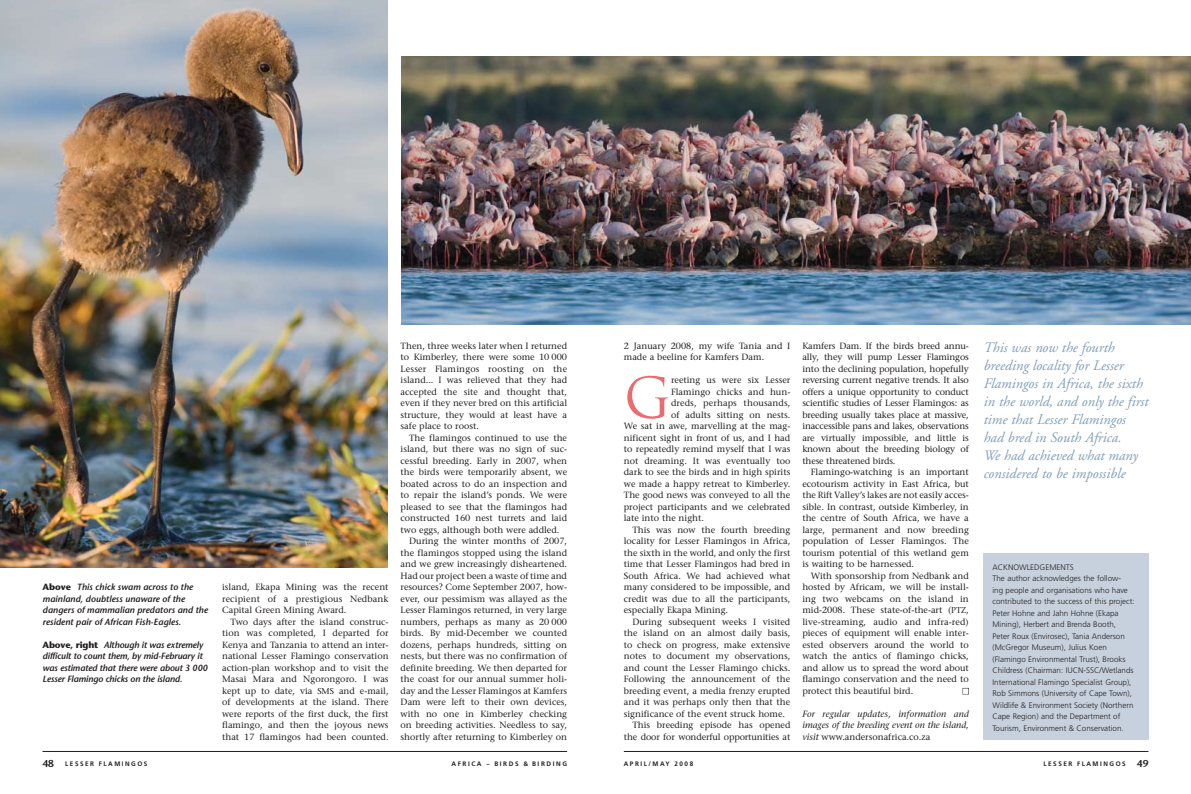
<style>
.page{position:relative;width:1191px;height:794px;background:#fff}
.page>*{position:absolute;margin:0;border:0;box-sizing:border-box;transform-origin:0 0}
.t1{font:54.8px "Trajan";color:#e96d70}
.t2{font:italic 14.5px/18px "Adobe Garamond";color:#809eb8}
.t3{font:9px/11.5px "Stone Serif";color:#231f20;text-align:justify}
.t4{font:italic 600 9px/11.5px "Stone Sans";letter-spacing:-.015em;color:#231f20}
.t5{font:italic 9px/11.5px "Stone Serif";color:#231f20;text-align:justify}
.t6{font:300 8px/11.5px "Frutiger";color:#231f20}
.t7{font:700 6.5px "Frutiger";letter-spacing:.24em;color:#231f20}
.s1{font-weight:700;font-style:normal}
.s2{font-size:8.5px}
.s3{font-style:normal}
.s4{font-family:"Stone Sans";font-weight:600;font-size:10px}
</style>
<div class="page">
<hr style="left:43px;top:751px;width:524px;height:1px;background:#231f20">
<hr style="left:624px;top:751px;width:524px;height:1px;background:#231f20">
<div style="left:983px;top:554px;width:165px;height:186px;background:#c7d1dd"></div>
<img style="left:0;top:0;width:387px;height:567px">
<img style="left:402px;top:56px;width:789px;height:269px">
<svg style="left:962px;top:688px;width:6px;height:6px"></svg>
<p class="t4" style="left:43px;top:581px;width:167px"><span class="s1">Above</span> This chick swam across to the mainland, doubtless unaware of the dangers of mammalian predators and the resident pair of African Fish-Eagles.</p>
<p class="t4" style="left:43px;top:639px;width:166px"><span class="s1">Above, right</span> Although it was extremely difficult to count them, by mid-February it was estimated that there were about 3 000<br>Lesser Flamingo chicks on the island.</p>
<p class="t3" style="left:222px;top:581px;width:168px">island, Ekapa Mining was the recent recipient of a prestigious Nedbank Capital Green Mining Award.</p>
<p class="t3" style="left:222px;top:616px;width:168px;text-indent:9px">Two days after the island construc&shy;tion was completed, I departed for Kenya and Tanzania to attend an inter&shy;national Lesser Flamingo conservation action-plan workshop and to visit the Masai Mara and Ngorongoro. I was kept up to date, via <span class="s2">SMS</span> and e-mail, of developments at the island. There were reports of the first duck, the first flamingo, and then the joyous news that 17 flamingos had been counted.</p>
<p class="t3" style="left:400px;top:340px;width:168px">Then, three weeks later when I returned to Kimberley, there were some 10 000<br>Lesser Flamingos roosting on the island... I was relieved that they had accepted the site and thought that, even if they never bred on this artificial structure, they would at least have a safe place to roost.</p>
<p class="t3" style="left:409px;top:432px;width:159px">The flamingos continued to use the</p>
<p class="t3" style="left:400px;top:443px;width:168px">island, but there was no sign of suc-</p>
<p class="t3" style="left:400px;top:455px;width:168px">cessful breeding. Early in 2007, when</p>
<p class="t3" style="left:400px;top:466px;width:168px">the birds were temporarily absent, we</p>
<p class="t3" style="left:400px;top:478px;width:168px">boated across to do an inspection and</p>
<p class="t3" style="left:400px;top:489px;width:168px">to repair the island’s ponds. We were</p>
<p class="t3" style="left:400px;top:501px;width:168px">pleased to see that the flamingos had</p>
<p class="t3" style="left:400px;top:512px;width:168px">constructed 160 nest turrets and laid</p>
<p class="t3" style="left:400px;top:524px;width:160px">two eggs, although both were addled.</p>
<p class="t3" style="left:409px;top:535px;width:159px">During the winter months of 2007,</p>
<p class="t3" style="left:400px;top:547px;width:168px">the flamingos stopped using the island</p>
<p class="t3" style="left:400px;top:558px;width:168px">and we grew increasingly disheartened.</p>
<p class="t3" style="left:400px;top:570px;width:168px">Had our project been a waste of time and</p>
<p class="t3" style="left:400px;top:581px;width:168px">resources? Come September 2007, how-</p>
<p class="t3" style="left:400px;top:593px;width:168px">ever, our pessimism was allayed as the</p>
<p class="t3" style="left:400px;top:604px;width:168px">Lesser Flamingos returned, in very large</p>
<p class="t3" style="left:400px;top:616px;width:168px">numbers, perhaps as many as 20 000</p>
<p class="t3" style="left:400px;top:627px;width:168px">birds. By mid-December we counted</p>
<p class="t3" style="left:400px;top:639px;width:168px">dozens, perhaps hundreds, sitting on</p>
<p class="t3" style="left:400px;top:650px;width:168px">nests, but there was no confirmation of</p>
<p class="t3" style="left:400px;top:662px;width:168px">definite breeding. We then departed for</p>
<p class="t3" style="left:400px;top:673px;width:168px">the coast for our annual summer holi-</p>
<p class="t3" style="left:400px;top:685px;width:168px">day and the Lesser Flamingos at Kamfers</p>
<p class="t3" style="left:400px;top:696px;width:168px">Dam were left to their own devices,</p>
<p class="t3" style="left:400px;top:708px;width:168px">with no one in Kimberley checking</p>
<p class="t3" style="left:400px;top:719px;width:168px">on breeding activities. Needless to say,</p>
<p class="t3" style="left:400px;top:731px;width:168px">shortly after returning to Kimberley on</p>
<p class="t3" style="left:624px;top:340px;width:168px">2 January 2008, my wife Tania and I made a beeline for Kamfers Dam.</p>
<h1 class="t1" style="left:624px;top:365px;width:49px">G</h1>
<p class="t3" style="left:671px;top:374px;width:121px">reeting us were six Lesser</p>
<p class="t3" style="left:671px;top:386px;width:121px">Flamingo chicks and hun-</p>
<p class="t3" style="left:671px;top:397px;width:121px">dreds, perhaps thousands,</p>
<p class="t3" style="left:671px;top:409px;width:121px">of adults sitting on nests.</p>
<p class="t3" style="left:624px;top:420px;width:168px">We sat in awe, marvelling at the mag-</p>
<p class="t3" style="left:624px;top:432px;width:168px">nificent sight in front of us, and I had</p>
<p class="t3" style="left:624px;top:443px;width:168px">to repeatedly remind myself that I was</p>
<p class="t3" style="left:624px;top:455px;width:168px">not dreaming. It was eventually too</p>
<p class="t3" style="left:624px;top:466px;width:168px">dark to see the birds and in high spirits</p>
<p class="t3" style="left:624px;top:478px;width:168px">we made a happy retreat to Kimberley.</p>
<p class="t3" style="left:624px;top:489px;width:168px">The good news was conveyed to all the</p>
<p class="t3" style="left:624px;top:501px;width:168px">project participants and we celebrated</p>
<p class="t3" style="left:624px;top:512px;width:82px">late into the night.</p>
<p class="t3" style="left:632px;top:524px;width:159px">This was now the fourth breeding</p>
<p class="t3" style="left:624px;top:535px;width:168px">locality for Lesser Flamingos in Africa,</p>
<p class="t3" style="left:624px;top:547px;width:168px">the sixth in the world, and only the first</p>
<p class="t3" style="left:624px;top:558px;width:168px">time that Lesser Flamingos had bred in</p>
<p class="t3" style="left:624px;top:570px;width:168px">South Africa. We had achieved what</p>
<p class="t3" style="left:624px;top:581px;width:168px">many considered to be impossible, and</p>
<p class="t3" style="left:624px;top:593px;width:168px">credit was due to all the participants,</p>
<p class="t3" style="left:624px;top:604px;width:106px">especially Ekapa Mining.</p>
<p class="t3" style="left:632px;top:616px;width:159px">During subsequent weeks I visited</p>
<p class="t3" style="left:624px;top:627px;width:168px">the island on an almost daily basis,</p>
<p class="t3" style="left:624px;top:639px;width:168px">to check on progress, make extensive</p>
<p class="t3" style="left:624px;top:650px;width:168px">notes to document my observations,</p>
<p class="t3" style="left:624px;top:662px;width:168px">and count the Lesser Flamingo chicks.</p>
<p class="t3" style="left:624px;top:673px;width:168px">Following the announcement of the</p>
<p class="t3" style="left:624px;top:685px;width:168px">breeding event, a media frenzy erupted</p>
<p class="t3" style="left:624px;top:696px;width:168px">and it was perhaps only then that the</p>
<p class="t3" style="left:624px;top:708px;width:163px">significance of the event struck home.</p>
<p class="t3" style="left:632px;top:719px;width:160px">This breeding episode has opened</p>
<p class="t3" style="left:624px;top:731px;width:168px">the door for wonderful opportunities at</p>
<p class="t3" style="left:802px;top:340px;width:168px">Kamfers Dam. If the birds breed annu&shy;ally, they will pump Lesser Flamingos into the declining population, hopefully reversing current negative trends. It also offers a unique opportunity to conduct scientific studies of Lesser Flamingos: as breeding usually takes place at massive, inaccessible pans and lakes, observations are virtually impossible, and little is known about the breeding biology of these threatened birds.</p>
<p class="t3" style="left:802px;top:466px;width:168px;text-indent:9px">Flamingo-watching is an important ecotourism activity in East Africa, but the Rift Valley’s lakes are not easily acces&shy;sible. In contrast, outside Kimberley, in the centre of South Africa, we have a large, permanent and now breeding population of Lesser Flamingos. The tourism potential of this wetland gem is waiting to be harnessed.</p>
<p class="t3" style="left:802px;top:570px;width:168px;text-indent:9px">With sponsorship from Nedbank and hosted by Africam, we will be install&shy;ing two webcams on the island in mid-2008. These state-of-the-art (<span class="s2">PTZ</span>, live-streaming, audio and infra-red) pieces of equipment will enable inter&shy;ested observers around the world to watch the antics of flamingo chicks, and allow us to spread the word about flamingo conservation and the need to protect this beautiful bird.</p>
<p class="t5" style="left:802px;top:708px;width:168px">For regular updates, information and images of the breeding event on the island, visit <span class="s3">www.andersonafrica.co.za</span></p>
<h2 class="t2" style="left:983px;top:338px;width:166px">This was now the fourth breeding locality for Lesser<br>Flamingos in Africa, the sixth in the world, and only the first time that Lesser Flamingos had bred in South Africa.<br>We had achieved what many considered to be impossible</h2>
<p class="t6" style="left:992px;top:561px;width:144px;text-indent:16px">nowledgem ents<br>The author acknowledges the follow-<br>ing people and organisations who have contributed to the success of this project:<br>Peter Hohne and Jahn Hohne (Ekapa Mining), Herbert and Brenda Booth, Peter Roux (Envirosec), Tania Anderson (McGregor Museum), Julius Koen (Flamingo Environmental Trust), Brooks Childress (Chairman: IUCN-SSC/Wetlands International Flamingo Specialist Group), Rob Simmons (University of Cape Town), Wildlife &amp; Environment Society (Northern Cape Region) and the Department of Tourism, Environment &amp; Conservation.</p>
<p class="t6" style="left:992px;top:561px;width:7px">Ack</p>
<p class="t7" style="left:43px;top:760px;width:106px"><span class="s4">48</span> LESSER FLAMINGOS</p>
<p class="t7" style="left:451px;top:760px;width:117px">AFRICA – BIRDS &amp; BIRDING</p>
<p class="t7" style="left:624px;top:760px;width:71px">APRIL/MAY 2008</p>
<p class="t7" style="left:1043px;top:760px;width:106px">LESSER FLAMINGOS <span class="s4">49</span></p>
</div>
